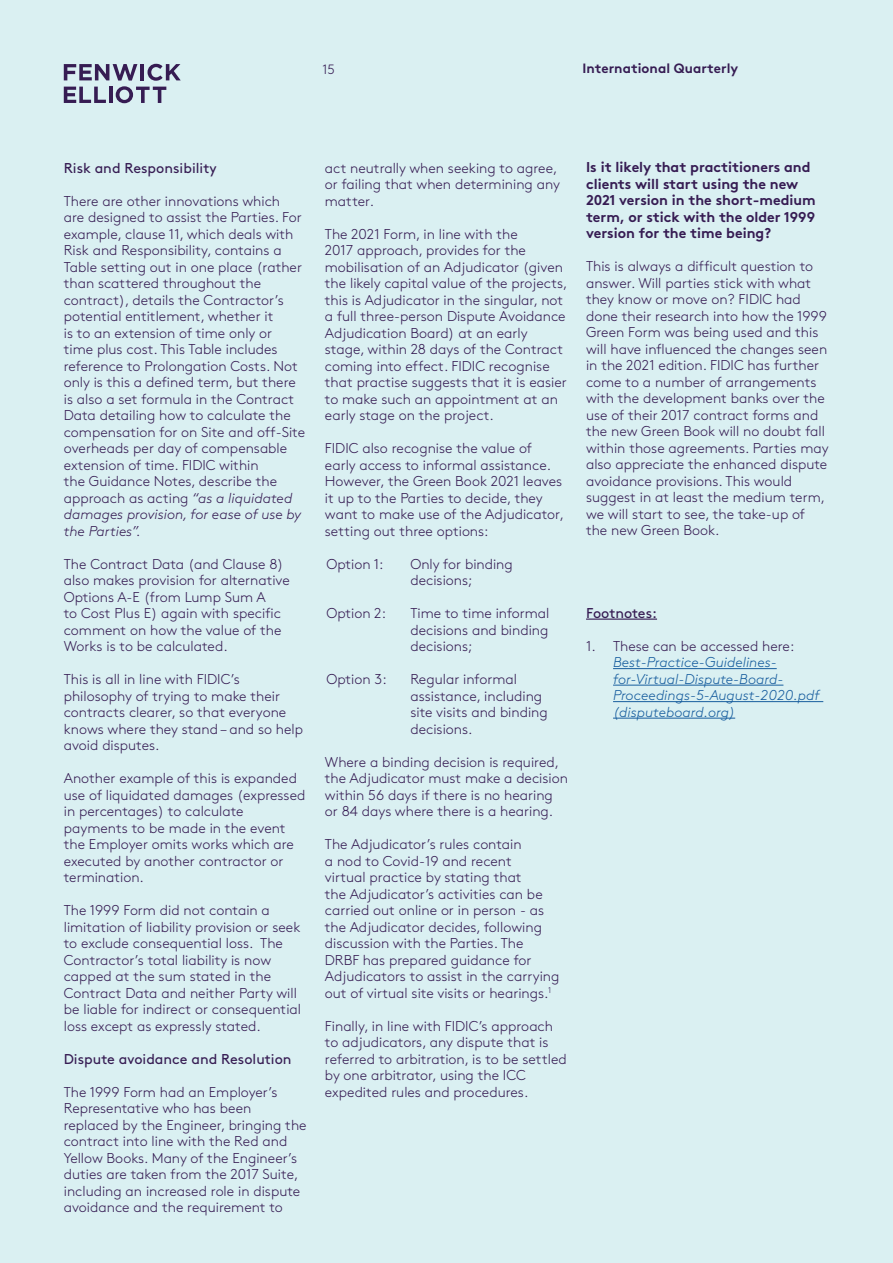
<style>
.page{position:relative;width:893px;height:1263px;background:#daf0f2}
.page>*{position:absolute;margin:0;border:0;box-sizing:border-box;transform-origin:0 0}
.t1{font:300 14.25px/16.5px "Brown";color:#361c53}
.t2{font:700 14.25px/16.5px "Brown";color:#361c53}
.t3{font:italic 300 14.25px/16.5px "Brown";color:#175d9e}
.t4{font:14.25px "Brown";color:#361c53}
.t5{font:700 13.5px "Brown";letter-spacing:.005em;color:#361c53}
.t6{font:300 13.5px "Brown";color:#361c53}
.s1{font-style:italic}
</style>
<div class="page">
<svg style="left:64px;top:64px;width:117px;height:39px"></svg>
<hr style="left:586px;top:618px;width:71px;height:2px;background:#361c53">
<hr style="left:613px;top:668px;width:164px;height:1px;background:#175d9e">
<hr style="left:613px;top:685px;width:170px;height:1px;background:#175d9e">
<hr style="left:613px;top:701px;width:210px;height:1px;background:#175d9e">
<hr style="left:613px;top:718px;width:122px;height:1px;background:#175d9e">
<p class="t6" style="left:323px;top:59px;width:14px">15</p>
<p class="t5" style="left:583px;top:58px;width:157px">International Quarterly</p>
<p class="t4" style="left:64px;top:157px;width:155px">Risk and Responsibility</p>
<p class="t1" style="left:64px;top:191px;width:243px">There are other innovations which<br>are designed to assist the Parties. For example, clause 11, which deals with Risk and Responsibility, contains a Table setting out in one place (rather than scattered throughout the contract), details the Contractor’s potential entitlement, whether it<br>is to an extension of time only or<br>time plus cost. This Table includes reference to Prolongation Costs. Not only is this a defined term, but there is also a set formula in the Contract Data detailing how to calculate the compensation for on Site and off-Site overheads per day of compensable extension of time. FIDIC within<br>the Guidance Notes, describe the approach as acting <span class="s1">“as a liquidated damages provision, for ease of use by the Parties”.</span></p>
<p class="t1" style="left:64px;top:555px;width:228px">The Contract Data (and Clause 8) also makes provision for alternative<br>Options A-E (from Lump Sum A<br>to Cost Plus E) again with specific comment on how the value of the<br>Works is to be calculated.</p>
<p class="t1" style="left:64px;top:670px;width:241px">This is all in line with FIDIC’s philosophy of trying to make their contracts clearer, so that everyone knows where they stand – and so help avoid disputes.</p>
<p class="t1" style="left:64px;top:769px;width:243px">Another example of this is expanded use of liquidated damages (expressed in percentages) to calculate payments to be made in the event the Employer omits works which are executed by another contractor or termination.</p>
<p class="t1" style="left:64px;top:901px;width:239px">The 1999 Form did not contain a limitation of liability provision or seek to exclude consequential loss. The Contractor’s total liability is now capped at the sum stated in the Contract Data and neither Party will be liable for indirect or consequential loss except as expressly stated.</p>
<p class="t4" style="left:64px;top:1048px;width:229px">Dispute avoidance and Resolution</p>
<p class="t1" style="left:64px;top:1083px;width:244px">The 1999 Form had an Employer’s Representative who has been replaced by the Engineer, bringing the contract into line with the Red and Yellow Books. Many of the Engineer’s duties are taken from the 2017 Suite, including an increased role in dispute avoidance and the requirement to</p>
<p class="t1" style="left:325px;top:159px;width:237px">act neutrally when seeking to agree, or failing that when determining any matter.</p>
<p class="t1" style="left:325px;top:225px;width:244px">The 2021 Form, in line with the<br>2017 approach, provides for the mobilisation of an Adjudicator (given the likely capital value of the projects, this is Adjudicator in the singular, not a full three-person Dispute Avoidance Adjudication Board) at an early stage, within 28 days of the Contract coming into effect. FIDIC recognise that practise suggests that it is easier to make such an appointment at an early stage on the project.</p>
<p class="t1" style="left:325px;top:439px;width:241px">FIDIC also recognise the value of early access to informal assistance.<br>However, the Green Book 2021 leaves it up to the Parties to decide, they want to make use of the Adjudicator, setting out three options:</p>
<p class="t1" style="left:326px;top:555px;width:59px">Option 1:</p>
<p class="t1" style="left:410px;top:555px;width:104px">Only for binding decisions;</p>
<p class="t1" style="left:326px;top:604px;width:61px">Option 2:</p>
<p class="t1" style="left:410px;top:604px;width:141px;text-align:justify">Time to time informal decisions and binding decisions;</p>
<p class="t1" style="left:326px;top:670px;width:62px">Option 3:</p>
<p class="t1" style="left:410px;top:670px;width:139px">Regular informal assistance, including site visits and binding decisions.</p>
<p class="t1" style="left:325px;top:753px;width:245px">Where a binding decision is required, the Adjudicator must make a decision within 56 days if there is no hearing or 84 days where there is a hearing.</p>
<p class="t1" style="left:325px;top:835px;width:236px">The Adjudicator’s rules contain<br>a nod to Covid-19 and recent<br>virtual practice by stating that<br>the Adjudicator’s activities can be carried out online or in person - as the Adjudicator decides, following discussion with the Parties. The DRBF has prepared guidance for Adjudicators to assist in the carrying out of virtual site visits or hearings.<sup>1</sup></p>
<p class="t1" style="left:325px;top:1016px;width:243px">Finally, in line with FIDIC’s approach to adjudicators, any dispute that is referred to arbitration, is to be settled by one arbitrator, using the ICC expedited rules and procedures.</p>
<p class="t2" style="left:586px;top:157px;width:231px">Is it likely that practitioners and clients will start using the new<br>2021 version in the short-medium term, or stick with the older 1999 version for the time being?</p>
<p class="t1" style="left:586px;top:257px;width:244px">This is always a difficult question to answer. Will parties stick with what they know or move on? FIDIC had done their research into how the 1999<br>Green Form was being used and this will have influenced the changes seen in the 2021 edition. FIDIC has further come to a number of arrangements with the development banks over the use of their 2017 contract forms and the new Green Book will no doubt fall within those agreements. Parties may also appreciate the enhanced dispute avoidance provisions. This would suggest in at least the medium term, we will start to see, the take-up of the new Green Book.</p>
<p class="t4" style="left:586px;top:602px;width:73px">Footnotes:</p>
<p class="t1" style="left:586px;top:636px;width:210px">1. These can be accessed here:</p>
<p class="t3" style="left:613px;top:653px;width:208px">Best-Practice-Guidelines&shy;for-Virtual-Dispute-Board-<br>Proceedings-5-August-2020.pdf (disputeboard.org)</p>
</div>
